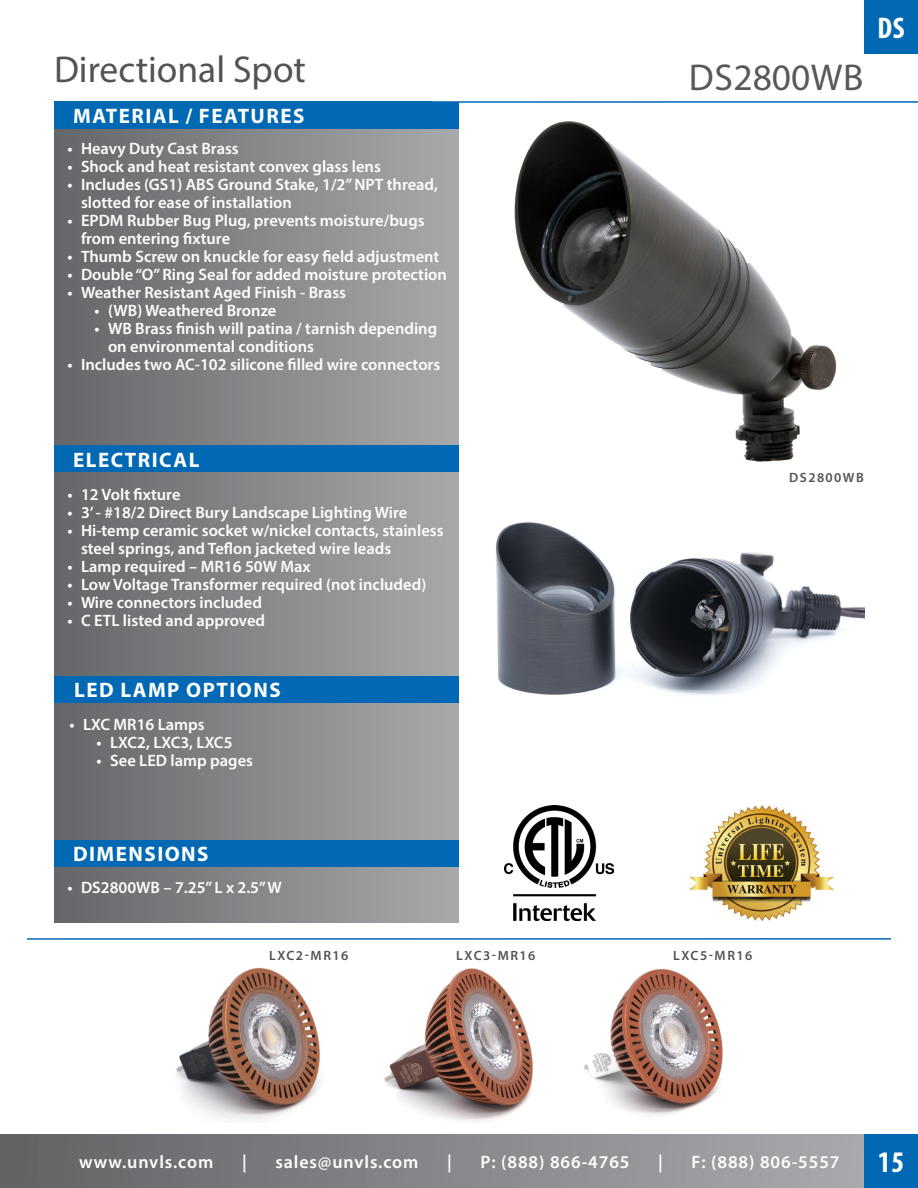
<style>
.page{position:relative;width:918px;height:1188px;background:#fff}
.page>*{position:absolute;margin:0;border:0;box-sizing:border-box;transform-origin:0 0}
.Product_Type{font:37.5px "Myriad Pro";color:#535355}
.Product_number_large{font:37.5px "Myriad Pro";letter-spacing:.01em;color:#57585a}
.Corners{font:700 condensed 30px "Myriad Pro";color:#fff}
.CAPS_header{font:700 21px "Myriad Pro";letter-spacing:.07em;color:#fff}
.t1{font:600 18px "Myriad Pro";letter-spacing:.05em;color:#fff}
.t2{font:600 16.5px/18px "Myriad Pro";color:#fff}
.product_code{font:600 13.5px "Myriad Pro";letter-spacing:.11em;color:#535355}
</style>
<div class="page">
<div style="left:0;top:1134px;width:918px;height:54px;background:linear-gradient(to right,#626365,#acaeb1)"></div>
<div style="left:864px;top:1134px;width:54px;height:54px;background:#0168b3"></div>
<hr style="left:27px;top:938px;width:864px;height:2px;background:#0168b3">
<hr style="left:54px;top:101px;width:864px;height:2px;background:#0168b3">
<div style="left:864px;top:0;width:54px;height:54px;background:#0168b3"></div>
<div style="left:54px;top:128px;width:405px;height:794px;background:linear-gradient(to right,#656669,#a7a9ab)"></div>
<div style="left:54px;top:840px;width:405px;height:27px;background:#0168b3"></div>
<div style="left:54px;top:445px;width:405px;height:27px;background:#0168b3"></div>
<div style="left:54px;top:676px;width:405px;height:27px;background:#0168b3"></div>
<img style="left:514px;top:121px;width:323px;height:341px">
<img style="left:496px;top:522px;width:369px;height:173px">
<div style="left:54px;top:102px;width:405px;height:27px;background:#0168b3"></div>
<img style="left:689px;top:805px;width:144px;height:115px">
<img style="left:504px;top:805px;width:109px;height:115px">
<img style="left:176px;top:967px;width:144px;height:154px">
<img style="left:584px;top:969px;width:139px;height:146px">
<img style="left:384px;top:968px;width:149px;height:154px">
<p class="Product_Type" style="left:54px;top:47px;width:253px">Directional Spot</p>
<p class="Product_number_large" style="left:689px;top:55px;width:176px">DS2800WB</p>
<p class="CAPS_header" style="left:73px;top:102px;width:233px">MATERIAL / FEATURES</p>
<p class="t2" style="left:68px;top:139px;width:173px">• Heavy Duty Cast Brass</p>
<p class="t2" style="left:68px;top:157px;width:315px">• Shock and heat resistant convex glass lens</p>
<p class="t2" style="left:81px;top:175px;width:358px;text-indent:-14px">• Includes (GS1) ABS Ground Stake, 1/2” NPT thread, slotted for ease of installation</p>
<p class="t2" style="left:81px;top:211px;width:345px;text-indent:-14px">• EPDM Rubber Bug Plug, prevents moisture/bugs from entering fixture</p>
<p class="t2" style="left:68px;top:247px;width:373px">• Thumb Screw on knuckle for easy field adjustment</p>
<p class="t2" style="left:68px;top:265px;width:381px">• Double “O” Ring Seal for added moisture protection</p>
<p class="t2" style="left:68px;top:283px;width:280px">• Weather Resistant Aged Finish - Brass</p>
<p class="t2" style="left:94px;top:301px;width:183px">• (WB) Weathered Bronze</p>
<p class="t2" style="left:108px;top:319px;width:331px;text-indent:-14px">• WB Brass finish will patina / tarnish depending on environmental conditions</p>
<p class="t2" style="left:68px;top:355px;width:374px">• Includes two AC-102 silicone filled wire connectors</p>
<p class="Corners" style="left:877px;top:10px;width:29px">DS</p>
<p class="CAPS_header" style="left:73px;top:446px;width:128px">ELECTRICAL</p>
<p class="t2" style="left:68px;top:485px;width:115px">• 12 Volt fixture</p>
<p class="t2" style="left:68px;top:503px;width:341px">• 3’ - #18/2 Direct Bury Landscape Lighting Wire</p>
<p class="t2" style="left:81px;top:521px;width:364px;text-indent:-14px">• Hi-temp ceramic socket w/nickel contacts, stainless steel springs, and Teflon jacketed wire leads</p>
<p class="t2" style="left:68px;top:557px;width:245px">• Lamp required – MR16 50W Max</p>
<p class="t2" style="left:68px;top:575px;width:360px">• Low Voltage Transformer required (not included)</p>
<p class="t2" style="left:68px;top:593px;width:196px">• Wire connectors included</p>
<p class="t2" style="left:68px;top:611px;width:199px">• C ETL listed and approved</p>
<p class="CAPS_header" style="left:74px;top:676px;width:208px">LED LAMP OPTIONS</p>
<p class="t2" style="left:70px;top:715px;width:137px">• LXC MR16 Lamps</p>
<p class="t2" style="left:97px;top:733px;width:137px">• LXC2, LXC3, LXC5</p>
<p class="t2" style="left:97px;top:751px;width:158px">• See LED lamp pages</p>
<p class="CAPS_header" style="left:73px;top:840px;width:137px">DIMENSIONS</p>
<p class="t2" style="left:68px;top:878px;width:216px">• DS2800WB – 7.25” L x 2.5” W</p>
<p class="product_code" style="left:269px;top:947px;width:81px">LXC2-MR16</p>
<p class="product_code" style="left:456px;top:947px;width:81px">LXC3-MR16</p>
<p class="product_code" style="left:673px;top:947px;width:81px">LXC5-MR16</p>
<p class="product_code" style="left:789px;top:469px;width:76px">DS2800WB</p>
<p class="t1" style="left:79px;top:1150px;width:136px">www.unvls.com</p>
<p class="t1" style="left:242px;top:1150px;width:6px">|</p>
<p class="t1" style="left:275px;top:1150px;width:145px">sales@unvls.com</p>
<p class="t1" style="left:447px;top:1150px;width:6px">|</p>
<p class="t1" style="left:481px;top:1150px;width:150px">P: (888) 866-4765</p>
<p class="t1" style="left:658px;top:1150px;width:6px">|</p>
<p class="t1" style="left:692px;top:1150px;width:149px">F: (888) 806-5557</p>
<p class="Corners" style="left:878px;top:1144px;width:28px">15</p>
</div>
